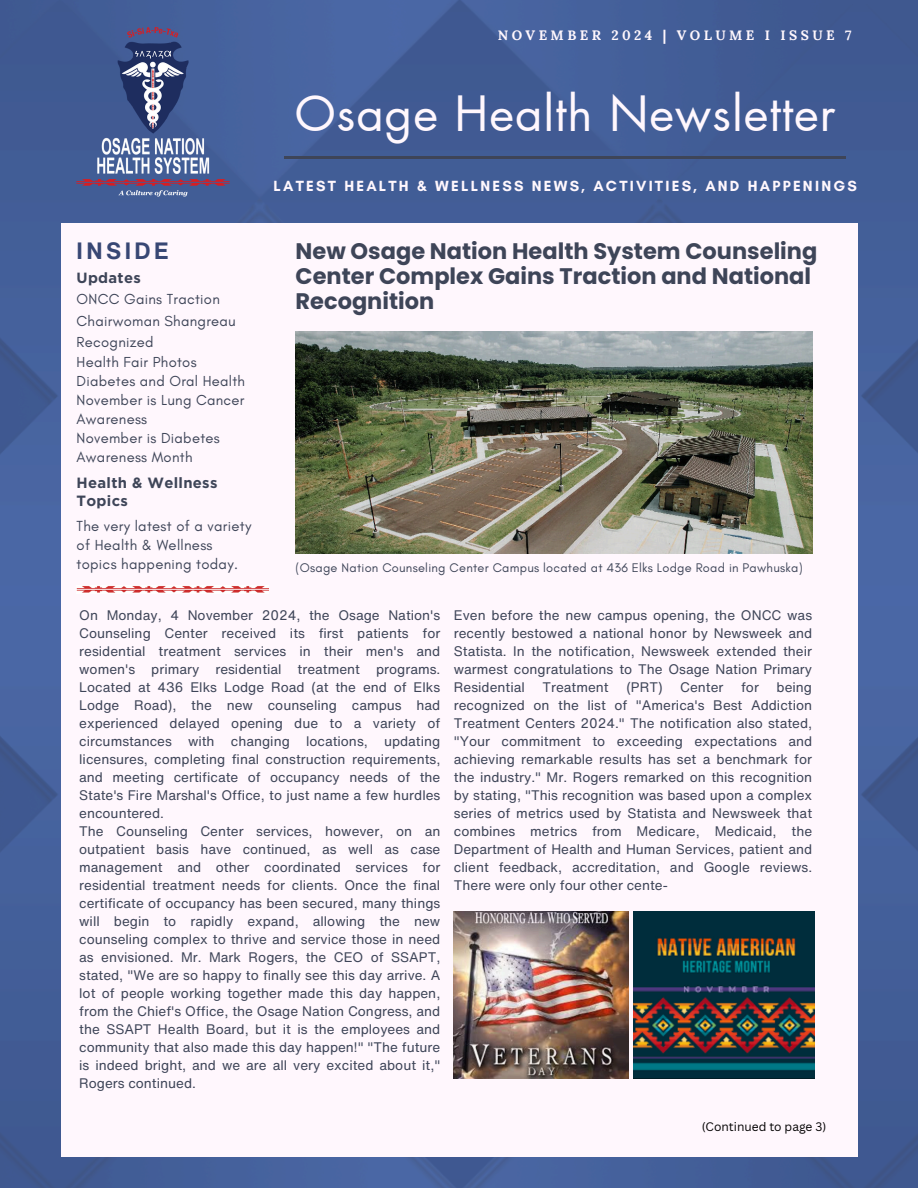
<style>
.page{position:relative;width:918px;height:1188px;background:#fff}
.page>*{position:absolute;margin:0;border:0;box-sizing:border-box;transform-origin:0 0}
.t1{font:47.55px "Futura LT Pro";letter-spacing:.02em;color:#fff7fd}
.t2{font:700 22.95px "Helvetica Now Text";letter-spacing:.15em;color:#384774}
.t3{font:700 22.5px/24.8px "Poppins";color:#3e4558}
.t4{font:700 15px "Glacial Indifference";letter-spacing:.15em;color:#fff7fd}
.t5{font:14.85px/20px "Glacial Indifference";letter-spacing:.02em;color:#3e4558}
.t6{font:700 14.85px/18px "Gotham";letter-spacing:.02em;color:#3e4558}
.t7{font:700 13.65px "Lora";letter-spacing:.25em;color:#fff7fd}
.t8{font:13.5px/18px "Helvetica Now Text";color:#3e4558;text-align:justify}
.t9{font:12.75px "Glacial Indifference";letter-spacing:.02em;color:#3e4558}
.t10{font:12px "Canva Sans";color:#000}
.s1{font-family:"Gotham";font-weight:700}
</style>
<div class="page">
<img style="left:0;top:0;width:918px;height:1188px">
<div style="left:61px;top:223px;width:796px;height:934px;background:#fff7fd"></div>
<img style="left:77px;top:28px;width:153px;height:168px">
<hr style="left:285px;top:157px;width:561px;height:2px;background:#3e4558">
<img style="left:77px;top:586px;width:192px;height:7px">
<img style="left:296px;top:331px;width:516px;height:223px">
<img style="left:454px;top:911px;width:174px;height:168px">
<img style="left:633px;top:911px;width:181px;height:168px">
<h3 class="t7" style="left:498px;top:27px;width:355px">NOVEMBER 2024 | VOLUME I ISSUE 7</h3>
<h6 class="t1" style="left:295px;top:91px;width:542px">Osage Health Newsletter</h6>
<p class="t4" style="left:274px;top:177px;width:585px">LATEST HEALTH &amp; WELLNESS NEWS, ACTIVITIES, AND HAPPENINGS</p>
<p class="t2" style="left:77px;top:234px;width:94px">INSIDE</p>
<p class="t3" style="left:296px;top:239px;width:523px">New Osage Nation Health System Counseling<br>Center Complex Gains Traction and National<br>Recognition</p>
<h5 class="t5" style="left:77px;top:268px;width:170px"><span class="s1">Updates<br></span>ONCC Gains Traction<br>Chairwoman Shangreau<br>Recognized<br>Health Fair Photos<br>Diabetes and Oral Health<br>November is Lung Cancer<br>Awareness<br>November is Diabetes<br>Awareness Month</h5>
<h2 class="t6" style="left:77px;top:474px;width:142px">Health &amp; Wellness<br>Topics</h2>
<h6 class="t5" style="left:77px;top:516px;width:176px;line-height:19.2px">The very latest of a variety of Health &amp; Wellness topics happening today.</h6>
<p class="t9" style="left:296px;top:559px;width:509px">(Osage Nation Counseling Center Campus located at 436 Elks Lodge Road in Pawhuska)</p>
<p class="t8" style="left:79px;top:606px;width:363px">On Monday, 4 November 2024, the Osage Nation's Counseling Center received its first patients for residential treatment services in their men's and women's primary residential treatment programs.<br>Located at 436 Elks Lodge Road (at the end of Elks Lodge Road), the new counseling campus had experienced delayed opening due to a variety of circumstances with changing locations, updating licensures, completing final construction requirements, and meeting certificate of occupancy needs of the State's Fire Marshal's Office, to just name a few hurdles encountered.</p>
<p class="t8" style="left:79px;top:822px;width:363px">The Counseling Center services, however, on an outpatient basis have continued, as well as case management and other coordinated services for residential treatment needs for clients. Once the final certificate of occupancy has been secured, many things will begin to rapidly expand, allowing the new counseling complex to thrive and service those in need as envisioned. Mr. Mark Rogers, the CEO of SSAPT, stated, "We are so happy to finally see this day arrive. A lot of people working together made this day happen, from the Chief's Office, the Osage Nation Congress, and the SSAPT Health Board, but it is the employees and community that also made this day happen!" "The future is indeed bright, and we are all very excited about it," Rogers continued.</p>
<p class="t10" style="left:702px;top:1118px;width:126px">(Continued to page 3)</p>
<p class="t8" style="left:454px;top:606px;width:360px">Even before the new campus opening, the ONCC was recently bestowed a national honor by Newsweek and Statista. In the notification, Newsweek extended their warmest congratulations to The Osage Nation Primary Residential</p>
<p class="t8" style="left:542px;top:678px;width:68px">Treatment</p>
<p class="t8" style="left:626px;top:678px;width:38px">(PRT)</p>
<p class="t8" style="left:680px;top:678px;width:45px">Center</p>
<p class="t8" style="left:741px;top:678px;width:19px">for</p>
<p class="t8" style="left:454px;top:678px;width:360px;text-indent:323px">being recognized on the list of "America's Best Addiction Treatment Centers 2024." The notification also stated, "Your commitment to exceeding expectations and achieving remarkable results has set a benchmark for the industry." Mr. Rogers remarked on this recognition by stating, "This recognition was based upon a complex series of metrics used by Statista and Newsweek that combines metrics from Medicare, Medicaid, the Department of Health and Human Services, patient and client feedback, accreditation, and Google reviews.<br>There were only four other cente-</p>
</div>
